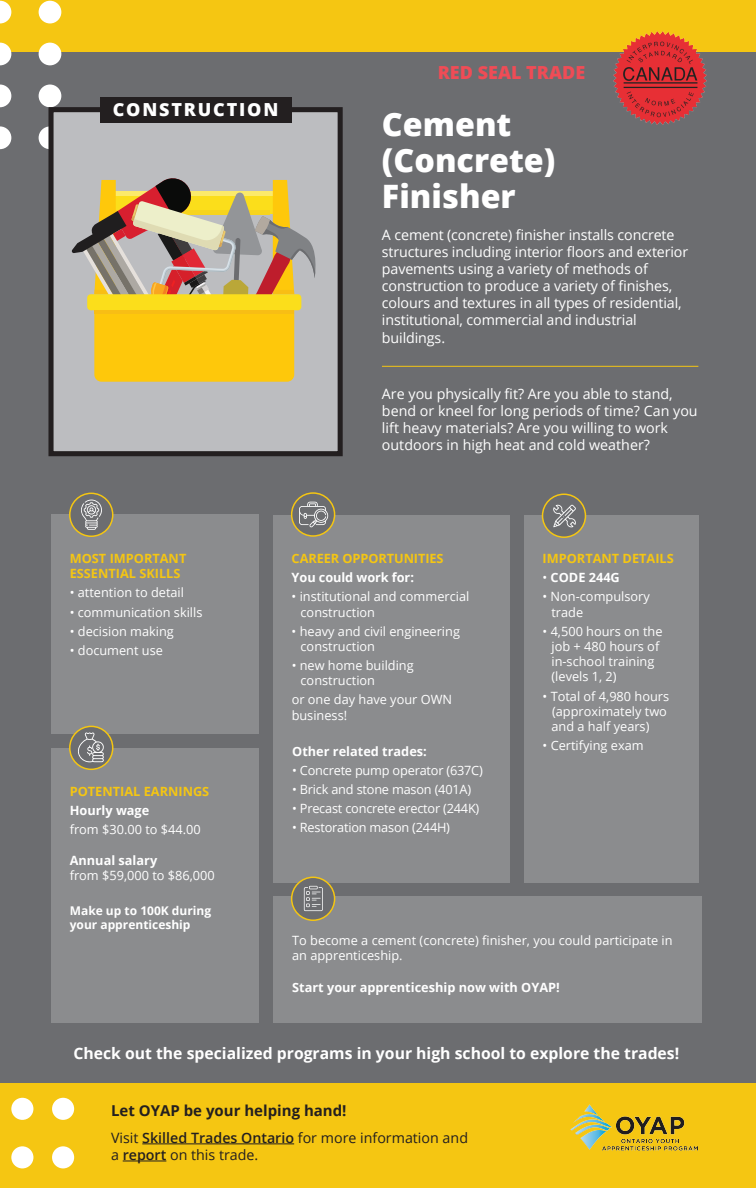
<style>
.page{position:relative;width:756px;height:1188px;background:#6c6d70}
.page>*{position:absolute;margin:0;border:0;box-sizing:border-box;transform-origin:0 0}
.t1{font:800 32.25px/36px "Open Sans";color:#fff}
.t2{font:800 18px "Open Sans";color:#ef4c56}
.t3{font:800 18px "Open Sans";letter-spacing:.1em;color:#fff}
.t4{font:700 15.75px "Open Sans";color:#fff}
.t5{font:700 15px "Open Sans";color:#231f20}
.t6{font:14.25px/17.1px "Open Sans";letter-spacing:-.01em;color:#fff}
.t7{font:14.25px/17.1px "Open Sans";color:#231f20}
.t8{font:12.75px/15.3px "Open Sans";color:#fff}
.t9{font:700 12.75px "Open Sans";color:#fff}
.t10{font:700 12.75px/15.3px "Open Sans";color:#f5c612}
.t11{font:700 12px/14.4px "Open Sans";color:#fff}
.s1{font-weight:400}
.s2{font-weight:600}
</style>
<div class="page">
<div style="left:0;top:0;width:756px;height:52px;background:#f5c612"></div>
<div style="left:0;top:1083px;width:756px;height:105px;background:#f5c612"></div>
<div style="left:11px;top:1146px;width:22px;height:22px;background:#fff;border-radius:50%"></div>
<div style="left:11px;top:1098px;width:22px;height:22px;background:#fff;border-radius:50%"></div>
<div style="left:52px;top:1146px;width:22px;height:22px;background:#fff;border-radius:50%"></div>
<div style="left:52px;top:1098px;width:22px;height:22px;background:#fff;border-radius:50%"></div>
<hr style="left:382px;top:366px;width:316px;height:1px;background:#f5c612">
<div style="left:51px;top:515px;width:207px;height:219px;background:#8b8c8e"></div>
<div style="left:51px;top:748px;width:207px;height:275px;background:#8b8c8e"></div>
<div style="left:273px;top:896px;width:429px;height:127px;background:#8b8c8e"></div>
<div style="left:273px;top:515px;width:236px;height:368px;background:#8b8c8e"></div>
<div style="left:524px;top:515px;width:175px;height:368px;background:#8b8c8e"></div>
<img style="left:613px;top:32px;width:93px;height:93px">
<img style="left:570px;top:1104px;width:127px;height:46px">
<hr style="left:142px;top:1144px;width:152px;height:1px;background:#231f20">
<hr style="left:123px;top:1161px;width:43px;height:1px;background:#231f20">
<svg style="left:70px;top:726px;width:43px;height:43px"></svg>
<div style="left:69px;top:726px;width:44px;height:44px;border:2px solid #f5c612;border-radius:50%"></div>
<svg style="left:78px;top:733px;width:26px;height:29px"></svg>
<div style="left:292px;top:493px;width:43px;height:43px;background:#6c6d70;border-radius:50%"></div>
<div style="left:291px;top:492px;width:44px;height:45px;border:2px solid #f5c612;border-radius:50%"></div>
<svg style="left:299px;top:502px;width:29px;height:26px"></svg>
<div style="left:70px;top:493px;width:43px;height:43px;background:#6c6d70;border-radius:50%"></div>
<div style="left:69px;top:493px;width:44px;height:44px;border:2px solid #f5c612;border-radius:50%"></div>
<svg style="left:81px;top:500px;width:21px;height:30px"></svg>
<div style="left:543px;top:494px;width:42px;height:43px;background:#6c6d70;border-radius:50%"></div>
<div style="left:542px;top:494px;width:44px;height:44px;border:2px solid #f5c612;border-radius:50%"></div>
<svg style="left:553px;top:505px;width:23px;height:22px"></svg>
<div style="left:292px;top:877px;width:43px;height:43px;background:#6c6d70;border-radius:50%"></div>
<div style="left:291px;top:877px;width:44px;height:44px;border:2px solid #f5c612;border-radius:50%"></div>
<svg style="left:304px;top:886px;width:19px;height:25px"></svg>
<svg style="left:0;top:1px;width:11px;height:22px"></svg>
<div style="left:39px;top:1px;width:22px;height:22px;background:#fff;border-radius:50%"></div>
<svg style="left:0;top:43px;width:11px;height:22px"></svg>
<div style="left:39px;top:43px;width:22px;height:22px;background:#fff;border-radius:50%"></div>
<svg style="left:0;top:85px;width:11px;height:22px"></svg>
<div style="left:39px;top:85px;width:22px;height:22px;background:#fff;border-radius:50%"></div>
<svg style="left:0;top:126px;width:11px;height:23px"></svg>
<div style="left:39px;top:126px;width:22px;height:23px;background:#fff;border-radius:50%"></div>
<div style="left:48px;top:107px;width:295px;height:349px;background:#bcbdc0;border:5px solid #231f20"></div>
<div style="left:100px;top:97px;width:192px;height:25px;background:#231f20"></div>
<svg style="left:71px;top:178px;width:245px;height:204px"></svg>
<hr style="left:94px;top:310px;width:200px;height:4px;background:#f8be14">
<div style="left:168px;top:319px;width:52px;height:52px;background:#fec80b;border-radius:50%"></div>
<h2 class="t3" style="left:113px;top:96px;width:167px">CONSTRUCTION</h2>
<h2 class="t2" style="left:438px;top:58px;width:149px">RED SEAL TRADE</h2>
<h1 class="t1" style="left:382px;top:105px;width:175px">Cement (Concrete)<br>Finisher</h1>
<p class="t6" style="left:382px;top:226px;width:308px">A cement (concrete) finisher installs concrete structures including interior floors and exterior pavements using a variety of methods of construction to produce a variety of finishes, colours and textures in all types of residential, institutional, commercial and industrial buildings.</p>
<p class="t6" style="left:382px;top:385px;width:317px">Are you physically fit? Are you able to stand, bend or kneel for long periods of time? Can you lift heavy materials? Are you willing to work outdoors in high heat and cold weather?</p>
<p class="t10" style="left:70px;top:551px;width:118px">MOST IMPORTANT<br>ESSENTIAL SKILLS</p>
<p class="t8" style="left:70px;top:585px;width:116px">• attention to detail</p>
<p class="t8" style="left:70px;top:604px;width:134px">• communication skills</p>
<p class="t8" style="left:70px;top:623px;width:106px">• decision making</p>
<p class="t8" style="left:70px;top:642px;width:95px">• document use</p>
<p class="t10" style="left:70px;top:784px;width:141px">POTENTIAL EARNINGS</p>
<p class="t9" style="left:70px;top:802px;width:81px">Hourly wage</p>
<p class="t8" style="left:70px;top:822px;width:132px">from $30.00 to $44.00</p>
<p class="t9" style="left:70px;top:851px;width:89px">Annual salary</p>
<p class="t8" style="left:70px;top:868px;width:146px">from $59,000 to $86,000</p>
<p class="t11" style="left:70px;top:903px;width:143px">Make up to 100K during your apprenticeship</p>
<p class="t10" style="left:292px;top:551px;width:153px">CAREER OPPORTUNITIES</p>
<p class="t9" style="left:292px;top:569px;width:124px">You could work for:</p>
<p class="t8" style="left:301px;top:589px;width:170px;text-indent:-9px">• institutional and commercial construction</p>
<p class="t8" style="left:301px;top:623px;width:161px;text-indent:-9px">• heavy and civil engineering construction</p>
<p class="t8" style="left:301px;top:657px;width:115px;text-indent:-9px">• new home building construction</p>
<p class="t8" style="left:292px;top:692px;width:162px">or one day have your OWN business!</p>
<p class="t9" style="left:292px;top:742px;width:136px">Other related trades:</p>
<p class="t8" style="left:292px;top:762px;width:192px">• Concrete pump operator (637C)</p>
<p class="t8" style="left:292px;top:781px;width:180px">• Brick and stone mason (401A)</p>
<p class="t8" style="left:292px;top:800px;width:189px">• Precast concrete erector (244K)</p>
<p class="t8" style="left:292px;top:819px;width:159px">• Restoration mason (244H)</p>
<p class="t10" style="left:543px;top:551px;width:133px">IMPORTANT DETAILS</p>
<p class="t9" style="left:543px;top:569px;width:79px"><span class="s1">•</span> CODE 244G</p>
<p class="t8" style="left:551px;top:589px;width:100px;text-indent:-9px">• Non-compulsory trade</p>
<p class="t8" style="left:551px;top:623px;width:113px;text-indent:-9px">• 4,500 hours on the job + 480 hours of in-school training (levels 1, 2)</p>
<p class="t8" style="left:552px;top:688px;width:119px;text-indent:-9px">• Total of 4,980 hours (approximately two and a half years)</p>
<p class="t8" style="left:543px;top:738px;width:103px">• Certifying exam</p>
<p class="t8" style="left:292px;top:932px;width:382px">To become a cement (concrete) finisher, you could participate in an apprenticeship.</p>
<p class="t9" style="left:292px;top:979px;width:269px">Start your apprenticeship now with OYAP!</p>
<p class="t4" style="left:73px;top:1042px;width:607px">Check out the specialized programs in your high school to explore the trades!</p>
<p class="t5" style="left:111px;top:1100px;width:237px">Let OYAP be your helping hand!</p>
<p class="t7" style="left:111px;top:1129px;width:358px">Visit <span class="s2">Skilled Trades Ontario</span> for more information and a <span class="s2">report</span> on this trade.</p>
</div>
